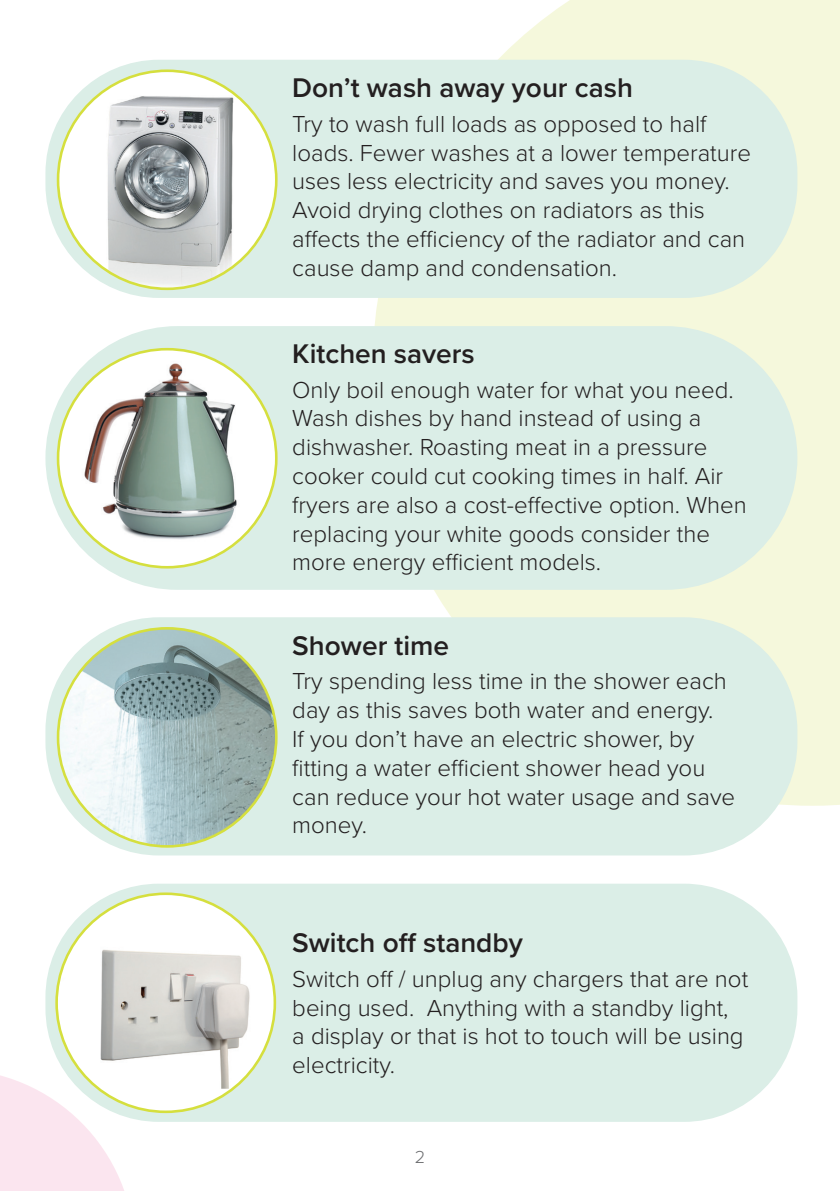
<style>
.page{position:relative;width:840px;height:1191px;background:#fff}
.page>*{position:absolute;margin:0;border:0;box-sizing:border-box;transform-origin:0 0}
.t1{font:600 28px "Proxima Nova";color:#231f20}
.t2{font:300 24px/28.8px "Proxima Nova";color:#231f20}
.t3{font:300 18px "Proxima Nova";color:#6c6d70}
</style>
<div class="page">
<svg style="left:374px;top:0;width:465px;height:805px;background:#f6f8e0"></svg>
<svg style="left:0;top:1075px;width:134px;height:116px"></svg>
<div style="left:45px;top:60px;width:752px;height:238px;background:#dbeee7;border-radius:113px"></div>
<img style="left:58px;top:77px;width:218px;height:212px">
<div style="left:45px;top:617px;width:752px;height:238px;background:#dbeee7;border-radius:113px"></div>
<img style="left:58px;top:628px;width:218px;height:218px;border-radius:109px">
<div style="left:45px;top:326px;width:752px;height:264px;background:#dbeee7;border-radius:132px"></div>
<div style="left:58px;top:349px;width:218px;height:218px;background:#fff;border-radius:50%"></div>
<img style="left:76px;top:353px;width:182px;height:194px">
<div style="left:45px;top:883px;width:752px;height:238px;background:#dbeee7;border-radius:113px"></div>
<div style="left:57px;top:893px;width:218px;height:218px;background:#fff;border-radius:50%"></div>
<img style="left:57px;top:917px;width:218px;height:171px">
<p class="t1" style="left:292px;top:67px;width:342px">Don’t wash away your cash</p>
<p class="t2" style="left:292px;top:108px;width:460px">Try to wash full loads as opposed to half loads. Fewer washes at a lower temperature uses less electricity and saves you money.<br>Avoid drying clothes on radiators as this afects the efciency of the radiator and can cause damp and condensation.</p>
<p class="t1" style="left:292px;top:333px;width:184px">Kitchen savers</p>
<p class="t2" style="left:292px;top:374px;width:456px">Only boil enough water for what you need.<br>Wash dishes by hand instead of using a dishwasher. Roasting meat in a pressure cooker could cut cooking times in half. Air fryers are also a cost-efective option. When replacing your white goods consider the more energy efcient models.</p>
<p class="t1" style="left:292px;top:624px;width:158px">Shower time</p>
<p class="t2" style="left:292px;top:665px;width:444px">Try spending less time in the shower each day as this saves both water and energy.<br>If you don’t have an electric shower, by ftting a water efcient shower head you can reduce your hot water usage and save money.</p>
<p class="t1" style="left:292px;top:922px;width:232px">Switch of standby</p>
<p class="t2" style="left:292px;top:963px;width:457px">Switch of / unplug any chargers that are not being used. Anything with a standby light,<br>a display or that is hot to touch will be using electricity.</p>
<p class="t3" style="left:414px;top:1143px;width:12px">2</p>
</div>
